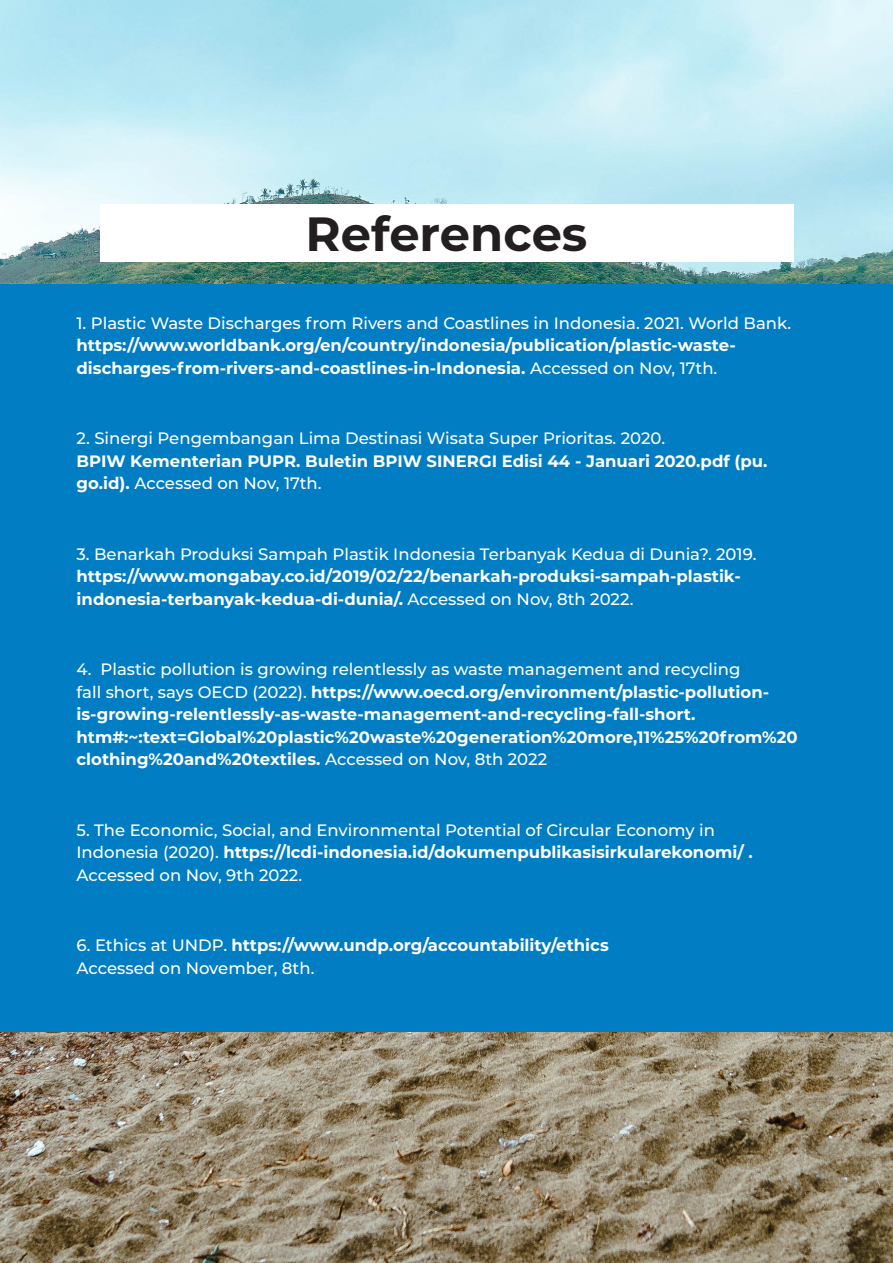
<style>
.page{position:relative;width:893px;height:1263px;background:#fff}
.page>*{position:absolute;margin:0;border:0;box-sizing:border-box;transform-origin:0 0}
.t1{font:700 48px "Montserrat";color:#231f20}
.t2{font:700 16.5px/22.5px "Montserrat";color:#fff}
.t3{font:500 16.5px/22.5px "Montserrat";color:#fff}
.s1{font-weight:500}
.s2{font-weight:700}
</style>
<div class="page">
<img style="left:0;top:0;width:893px;height:1263px">
<div style="left:100px;top:204px;width:693px;height:57px;background:#fff"></div>
<div style="left:0;top:284px;width:893px;height:747px;background:#007dc3"></div>
<p class="t1" style="left:306px;top:199px;width:283px">References</p>
<p class="t2" style="left:77px;top:311px;width:716px"><span class="s1">1. Plastic Waste Discharges from Rivers and Coastlines in Indonesia. 2021. World Bank. </span>https://www.worldbank.org/en/country/indonesia/publication/plastic-waste&shy;discharges-from-rivers-and-coastlines-in-Indonesia. <span class="s1">Accessed on Nov, 17th.</span></p>
<p class="t3" style="left:77px;top:426px;width:692px">2. Sinergi Pengembangan Lima Destinasi Wisata Super Prioritas. 2020.<br><span class="s2">BPIW Kementerian PUPR. Buletin BPIW SINERGI Edisi 44 - Januari 2020.pdf (pu. go.id).</span> Accessed on Nov, 17th.</p>
<p class="t2" style="left:77px;top:542px;width:681px"><span class="s1">3. Benarkah Produksi Sampah Plastik Indonesia Terbanyak Kedua di Dunia?. 2019. </span>https://www.mongabay.co.id/2019/02/22/benarkah-produksi-sampah-plastik&shy;indonesia-terbanyak-kedua-di-dunia/. <span class="s1">Accessed on Nov, 8th 2022.</span></p>
<p class="t2" style="left:77px;top:657px;width:723px"><span class="s1">4. Plastic pollution is growing relentlessly as waste management and recycling<br>fall short, says OECD (2022).</span> https://www.oecd.org/environment/plastic-pollution&shy;is-growing-relentlessly-as-waste-management-and-recycling-fall-short. htm#:~:text=Global%20plastic%20waste%20generation%20more,11%25%20from%20 clothing%20and%20textiles. <span class="s1">Accessed on Nov, 8th 2022</span></p>
<p class="t3" style="left:77px;top:818px;width:678px">5. The Economic, Social, and Environmental Potential of Circular Economy in<br>Indonesia (2020). <span class="s2">https://lcdi-indonesia.id/dokumenpublikasisirkularekonomi/ .<br></span>Accessed on Nov, 9th 2022.</p>
<p class="t2" style="left:77px;top:933px;width:534px"><span class="s1">6. Ethics at UNDP.</span> https://www.undp.org/accountability/ethics<br><span class="s1">Accessed on November, 8th.</span></p>
</div>
